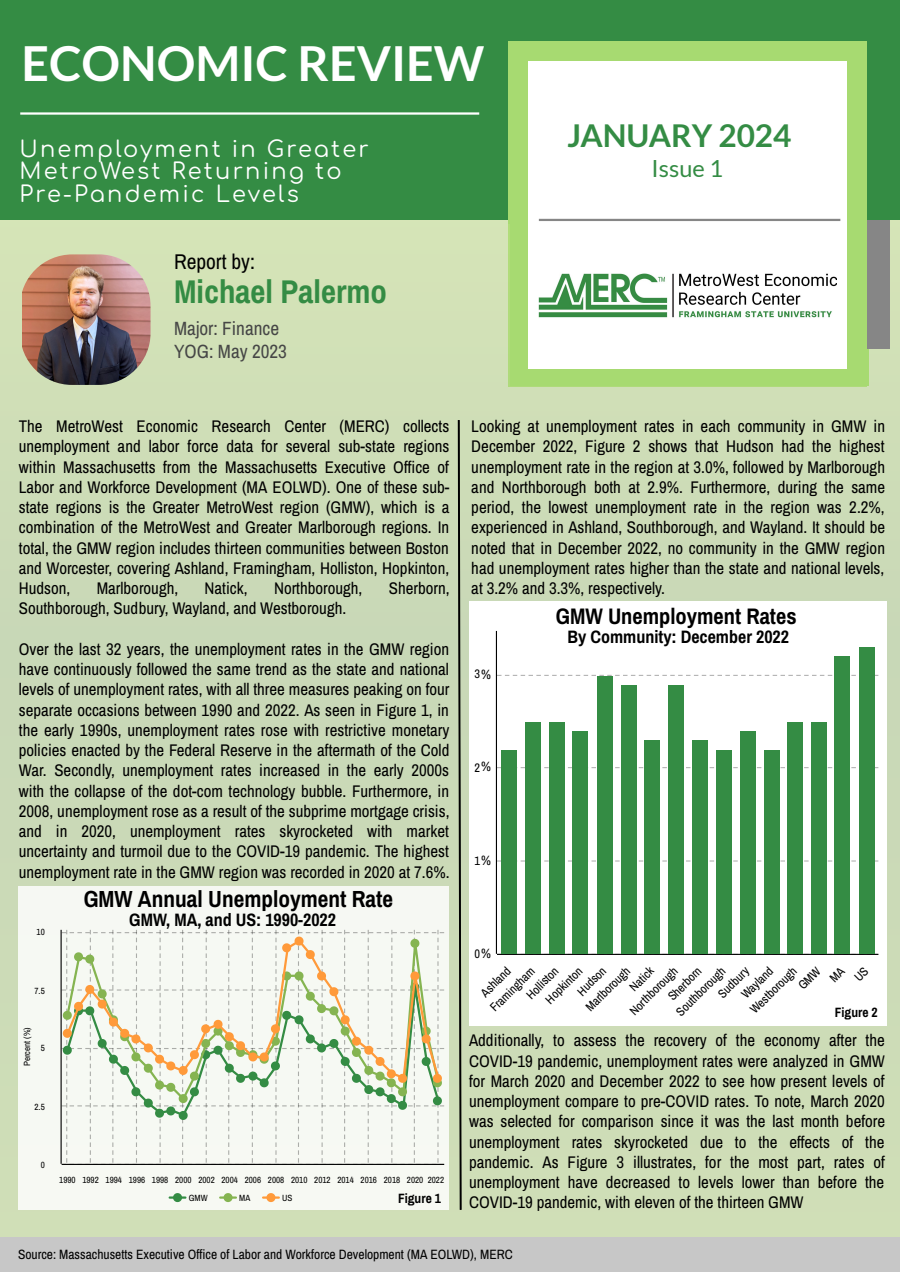
<style>
.page{position:relative;width:900px;height:1272px;background:#fff}
.page>*{position:absolute;margin:0;border:0;box-sizing:border-box;transform-origin:0 0}
.t1{font:700 48.4px "Lato";color:#fff}
.t2{font:700 32.9px "Archivo Narrow";color:#348c44}
.t3{font:700 31.5px "Lato";color:#348c44}
.t4{font:23.6px "Lato";color:#348c44}
.t5{font:700 23.35px "Archivo Narrow";color:#000}
.t6{font:22.5px/22.5px "Comfortaa";letter-spacing:.1em;color:#fff}
.t7{font:700 22.5px "Archivo Narrow";color:#000}
.t8{font:21.4px "Archivo Narrow";color:#000}
.t9{font:19.2px/22.5px "Archivo Narrow";color:#464646}
.t10{font:700 18px "Archivo Narrow";color:#000}
.t11{font:16.9px/20.2px "Archivo Narrow";color:#000;text-align:justify}
.t12{font:13.5px "Archivo Narrow";color:#000}
.t13{font:700 13.5px "Archivo Narrow";color:#000}
.t14{font:12.4px "Archivo Narrow";color:#000}
.t15{font:12.35px "Archivo Narrow";color:#000}
.t16{font:9px "Archivo Narrow";color:#000}
.s1{font-size:13.5px}
</style>
<div class="page">
<div style="left:18px;top:886px;width:431px;height:324px;background:#f6f9f3"></div>
<div style="left:510px;top:203px;width:358px;height:182px;background:#a7da71"></div>
<div style="left:0;top:1237px;width:900px;height:35px;background:#c7c7c7"></div>
<div style="left:867px;top:214px;width:23px;height:135px;background:#868686"></div>
<div style="left:0;top:0;width:900px;height:220px;background:#348c44"></div>
<img style="left:22px;top:254px;width:129px;height:131px">
<div style="left:508px;top:41px;width:359px;height:182px;background:#a7da71"></div>
<div style="left:529px;top:61px;width:318px;height:307px;background:#fff"></div>
<hr style="left:539px;top:219px;width:301px;height:2px;background:#868686">
<img style="left:539px;top:273px;width:298px;height:45px">
<hr style="left:20px;top:112px;width:459px;height:3px;background:#fff">
<hr style="left:61px;top:930px;width:1px;height:234px;background:#000">
<svg style="left:62px;top:930px;width:382px;height:235px"></svg>
<hr style="left:170px;top:1196px;width:15px;height:3px;background:#348c44">
<svg style="left:173px;top:1193px;width:9px;height:9px"></svg>
<hr style="left:220px;top:1196px;width:16px;height:3px;background:#85b451">
<svg style="left:224px;top:1193px;width:9px;height:9px"></svg>
<hr style="left:263px;top:1196px;width:16px;height:3px;background:#ff9a3a">
<svg style="left:266px;top:1193px;width:9px;height:9px"></svg>
<svg style="left:457px;top:418px;width:6px;height:794px;background:#88927a"></svg>
<svg style="left:497px;top:860px;width:381px;height:2px"></svg>
<svg style="left:497px;top:767px;width:381px;height:1px"></svg>
<svg style="left:497px;top:675px;width:381px;height:1px"></svg>
<hr style="left:497px;top:954px;width:381px;height:1px;background:#000">
<hr style="left:496px;top:631px;width:1px;height:323px;background:#000">
<div style="left:502px;top:750px;width:15px;height:204px;background:#348c44"></div>
<div style="left:525px;top:722px;width:16px;height:232px;background:#348c44"></div>
<div style="left:549px;top:722px;width:16px;height:232px;background:#348c44"></div>
<div style="left:572px;top:731px;width:16px;height:223px;background:#348c44"></div>
<div style="left:597px;top:676px;width:16px;height:278px;background:#348c44"></div>
<div style="left:621px;top:685px;width:16px;height:269px;background:#348c44"></div>
<div style="left:644px;top:740px;width:16px;height:214px;background:#348c44"></div>
<div style="left:668px;top:685px;width:16px;height:269px;background:#348c44"></div>
<div style="left:692px;top:740px;width:15px;height:214px;background:#348c44"></div>
<div style="left:716px;top:750px;width:16px;height:204px;background:#348c44"></div>
<div style="left:740px;top:731px;width:16px;height:223px;background:#348c44"></div>
<div style="left:764px;top:750px;width:15px;height:204px;background:#348c44"></div>
<div style="left:787px;top:722px;width:16px;height:232px;background:#348c44"></div>
<div style="left:811px;top:722px;width:16px;height:232px;background:#348c44"></div>
<div style="left:835px;top:657px;width:15px;height:297px;background:#348c44"></div>
<div style="left:859px;top:648px;width:16px;height:306px;background:#348c44"></div>
<p class="t1" style="left:21px;top:34px;width:465px">ECONOMIC REVIEW</p>
<p class="t6" style="left:19px;top:138px;width:351px">Unemployment in Greater<br>MetroWest Returning to</p>
<p class="t6" style="left:19px;top:183px;width:281px">Pre-Pandemic Levels</p>
<p class="t8" style="left:174px;top:247px;width:82px">Report by:</p>
<p class="t2" style="left:174px;top:269px;width:214px">Michael Palermo</p>
<p class="t9" style="left:174px;top:317px;width:114px">Major: Finance<br>YOG: May 2023</p>
<p class="t3" style="left:567px;top:116px;width:226px">JANUARY 2024</p>
<p class="t4" style="left:652px;top:153px;width:73px">Issue 1</p>
<p class="t11" style="left:19px;top:416px;width:432px">The MetroWest Economic Research Center (MERC) collects unemployment and labor force data for several sub-state regions within Massachusetts from the Massachusetts Executive Office of Labor and Workforce Development (MA EOLWD). One of these sub&shy;state regions is the Greater MetroWest region (GMW), which is a combination of the MetroWest and Greater Marlborough regions. In</p>
<p class="t11" style="left:19px;top:537px;width:431px">total, the GMW region includes thirteen communities between Boston</p>
<p class="t11" style="left:19px;top:558px;width:432px">and Worcester, covering Ashland, Framingham, Holliston, Hopkinton,<br>Hudson,</p>
<p class="t11" style="left:97px;top:578px;width:83px">Marlborough,</p>
<p class="t11" style="left:205px;top:578px;width:45px">Natick,</p>
<p class="t11" style="left:274px;top:578px;width:90px">Northborough,</p>
<p class="t11" style="left:389px;top:578px;width:62px">Sherborn,</p>
<p class="t11" style="left:19px;top:598px;width:329px">Southborough, Sudbury, Wayland, and Westborough.</p>
<p class="t11" style="left:19px;top:639px;width:432px">Over the last 32 years, the unemployment rates in the GMW region have continuously followed the same trend as the state and national levels of unemployment rates, with all three measures peaking on four separate occasions between 1990 and 2022. As seen in Figure 1, in the early 1990s, unemployment rates rose with restrictive monetary policies enacted by the Federal Reserve in the aftermath of the Cold War. Secondly, unemployment rates increased in the early 2000s with the collapse of the dot-com technology bubble. Furthermore, in 2008, unemployment rose as a result of the subprime mortgage crisis, and in 2020, unemployment rates skyrocketed with market uncertainty and turmoil due to the COVID-19 pandemic. The highest unemployment rate in the GMW region was recorded in 2020 at 7.6%.</p>
<p class="t16" style="left:37px;top:926px;width:10px">10</p>
<p class="t5" style="left:84px;top:883px;width:311px">GMW Annual Unemployment Rate</p>
<p class="t10" style="left:129px;top:907px;width:208px">GMW, MA, and US: 1990-2022</p>
<p class="t16" style="left:35px;top:985px;width:12px">7.5</p>
<p class="t16" style="left:21px;top:1066px;width:40px;rotate:-90deg">Percent (%)</p>
<p class="t16" style="left:41px;top:1042px;width:6px">5</p>
<p class="t16" style="left:35px;top:1101px;width:12px">2.5</p>
<p class="t16" style="left:41px;top:1159px;width:6px">0</p>
<p class="t16" style="left:59px;top:1174px;width:18px">1990</p>
<p class="t16" style="left:82px;top:1174px;width:18px">1992</p>
<p class="t16" style="left:106px;top:1174px;width:18px">1994</p>
<p class="t16" style="left:129px;top:1174px;width:18px">1996</p>
<p class="t16" style="left:152px;top:1174px;width:18px">1998</p>
<p class="t16" style="left:175px;top:1174px;width:18px">2000</p>
<p class="t16" style="left:198px;top:1174px;width:18px">2002</p>
<p class="t16" style="left:222px;top:1174px;width:18px">2004</p>
<p class="t16" style="left:245px;top:1174px;width:18px">2006</p>
<p class="t16" style="left:268px;top:1174px;width:18px">2008</p>
<p class="t16" style="left:291px;top:1174px;width:18px">2010</p>
<p class="t16" style="left:314px;top:1174px;width:18px">2012</p>
<p class="t16" style="left:337px;top:1174px;width:108px">2014 2016 2018 2020 2022</p>
<p class="t16" style="left:189px;top:1192px;width:20px">GMW</p>
<p class="t16" style="left:239px;top:1192px;width:13px">MA</p>
<p class="t16" style="left:282px;top:1192px;width:12px">US</p>
<p class="t13" style="left:398px;top:1189px;width:45px">Figure 1</p>
<p class="t11" style="left:471px;top:416px;width:415px">Looking at unemployment rates in each community in GMW in December 2022, Figure 2 shows that Hudson had the highest unemployment rate in the region at 3.0%, followed by Marlborough and Northborough both at 2.9%. Furthermore, during the same period, the lowest unemployment rate in the region was 2.2%, experienced in Ashland, Southborough, and Wayland. It should be noted that in December 2022, no community in the GMW region had unemployment rates higher than the state and national levels,</p>
<p class="t11" style="left:471px;top:578px;width:195px">at 3.2% and 3.3%, respectively.</p>
<p class="t14" style="left:474px;top:665px;width:7px">3</p>
<p class="t12" style="left:481px;top:665px;width:11px">%</p>
<p class="t14" style="left:474px;top:759px;width:18px">2<span class="s1">%</span></p>
<p class="t14" style="left:474px;top:852px;width:18px">1<span class="s1">%</span></p>
<p class="t14" style="left:474px;top:945px;width:18px">0<span class="s1">%</span></p>
<p class="t7" style="left:556px;top:601px;width:242px">GMW Unemployment Rates</p>
<p class="t10" style="left:568px;top:625px;width:223px">By Community: December 2022</p>
<p class="t15" style="left:582px;top:1003px;width:58px;rotate:-45deg">Marlborough</p>
<p class="t15" style="left:625px;top:983px;width:30px;rotate:-45deg">Natick</p>
<p class="t15" style="left:477px;top:989px;width:38px;rotate:-45deg">Ashland</p>
<p class="t15" style="left:626px;top:1007px;width:64px;rotate:-45deg">Northborough</p>
<p class="t15" style="left:672px;top:1008px;width:65px;rotate:-45deg">Southborough</p>
<p class="t15" style="left:737px;top:990px;width:41px;rotate:-45deg">Wayland</p>
<p class="t15" style="left:746px;top:1005px;width:62px;rotate:-45deg">Westborough</p>
<p class="t15" style="left:714px;top:990px;width:40px;rotate:-45deg">Sudbury</p>
<p class="t15" style="left:486px;top:1003px;width:59px;rotate:-45deg">Framingham</p>
<p class="t15" style="left:523px;top:991px;width:41px;rotate:-45deg">Hol iston</p>
<p class="t15" style="left:542px;top:995px;width:48px;rotate:-45deg">Hopkinton</p>
<p class="t15" style="left:573px;top:988px;width:36px;rotate:-45deg">Hudson</p>
<p class="t15" style="left:664px;top:992px;width:43px;rotate:-45deg">Sherborn</p>
<p class="t13" style="left:835px;top:1003px;width:45px">Figure 2</p>
<p class="t11" style="left:469px;top:1030px;width:417px">Additionally, to assess the recovery of the economy after the</p>
<p class="t11" style="left:469px;top:1050px;width:417px">COVID-19 pandemic, unemployment rates were analyzed in GMW</p>
<p class="t11" style="left:469px;top:1071px;width:417px">for March 2020 and December 2022 to see how present levels of</p>
<p class="t11" style="left:469px;top:1091px;width:417px">unemployment compare to pre-COVID rates. To note, March 2020</p>
<p class="t11" style="left:469px;top:1111px;width:418px">was selected for comparison since it was the last month before</p>
<p class="t11" style="left:469px;top:1131px;width:417px">unemployment rates skyrocketed due to the effects of the</p>
<p class="t11" style="left:469px;top:1152px;width:417px">pandemic. As Figure 3 illustrates, for the most part, rates of</p>
<p class="t11" style="left:469px;top:1172px;width:417px">unemployment have decreased to levels lower than before the<br>COVID-19 pandemic, with eleven of the thirteen GMW</p>
<p class="t12" style="left:18px;top:1245px;width:496px">Source: Massachusetts Executive Office of Labor and Workforce Development (MA EOLWD), MERC</p>
</div>
